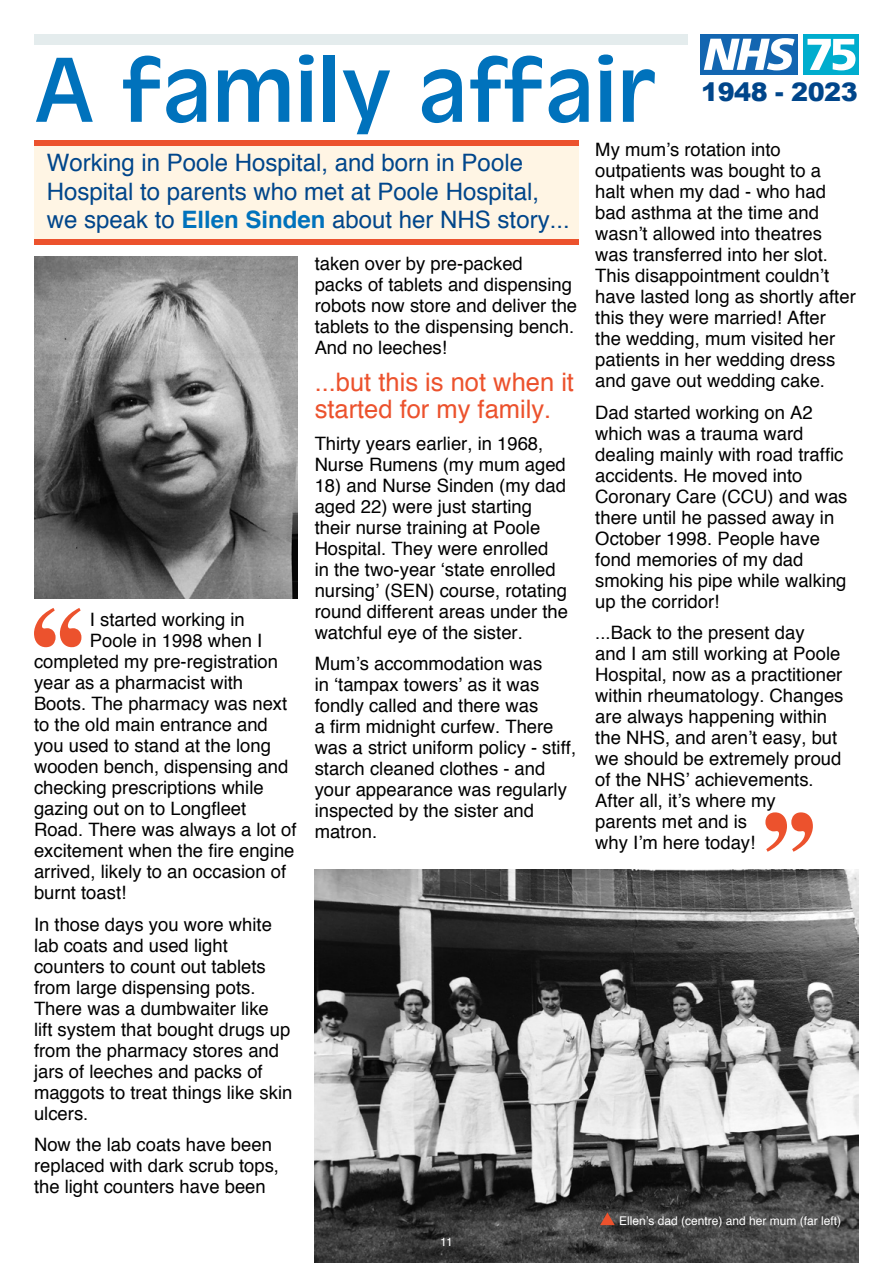
<style>
.page{position:relative;width:893px;height:1263px;background:#fff}
.page>*{position:absolute;margin:0;border:0;box-sizing:border-box;transform-origin:0 0}
.t1{font:96px "Antique Oli";letter-spacing:.015em;color:#0072bc}
.t2{font:25.5px/27px "Helvetica";color:#ec522d}
.t3{font:900 25.5px "Arial";letter-spacing:-.02em;color:#00468b}
.t4{font:24px/28.5px "Helvetica";color:#00468b}
.t5{font:18.45px/21px "Helvetica";color:#000}
.t6{font:12px "Helvetica";color:#fff}
.s1{font-weight:700;color:#0072bc}
</style>
<div class="page">
<div style="left:34px;top:34px;width:825px;height:11px;background:#e4eced"></div>
<div style="left:34px;top:141px;width:544px;height:101px;background:#fff5e4"></div>
<div style="left:689px;top:34px;width:170px;height:41px;background:#fff"></div>
<div style="left:803px;top:34px;width:56px;height:41px;background:#00adce"></div>
<div style="left:700px;top:34px;width:98px;height:41px;background:#1366b1"></div>
<svg style="left:704px;top:38px;width:91px;height:32px"></svg>
<svg style="left:807px;top:39px;width:48px;height:31px"></svg>
<img style="left:315px;top:870px;width:544px;height:393px">
<img style="left:34px;top:256px;width:264px;height:342px">
<div style="left:34px;top:140px;width:544px;height:5px;background:#ec522d"></div>
<div style="left:34px;top:239px;width:544px;height:6px;background:#ec522d"></div>
<svg style="left:34px;top:608px;width:47px;height:39px"></svg>
<svg style="left:765px;top:812px;width:48px;height:40px"></svg>
<svg style="left:600px;top:1212px;width:15px;height:13px"></svg>
<h1 class="t1" style="left:34px;top:37px;width:623px">A family affair</h1>
<h2 class="t3" style="left:701px;top:73px;width:158px">1948 - 2023</h2>
<h3 class="t4" style="left:47px;top:149px;width:524px">Working in Poole Hospital, and born in Poole<br>Hospital to parents who met at Poole Hospital, we speak to <span class="s1">Ellen Sinden</span> about her NHS story...</h3>
<p class="t5" style="left:90px;top:610px;width:156px">I started working in</p>
<p class="t5" style="left:90px;top:631px;width:174px">Poole in 1998 when I</p>
<p class="t5" style="left:34px;top:652px;width:246px">completed my pre-registration</p>
<p class="t5" style="left:34px;top:673px;width:211px">year as a pharmacist with</p>
<p class="t5" style="left:34px;top:694px;width:255px">Boots. The pharmacy was next</p>
<p class="t5" style="left:34px;top:715px;width:235px">to the old main entrance and</p>
<p class="t5" style="left:34px;top:736px;width:238px">you used to stand at the long</p>
<p class="t5" style="left:34px;top:757px;width:256px">wooden bench, dispensing and</p>
<p class="t5" style="left:34px;top:778px;width:231px">checking prescriptions while</p>
<p class="t5" style="left:34px;top:799px;width:214px">gazing out on to Longfleet</p>
<p class="t5" style="left:34px;top:820px;width:264px">Road. There was always a lot of</p>
<p class="t5" style="left:34px;top:841px;width:262px">excitement when the fire engine</p>
<p class="t5" style="left:34px;top:862px;width:254px">arrived, likely to an occasion of</p>
<p class="t5" style="left:34px;top:883px;width:94px">burnt toast!</p>
<p class="t5" style="left:34px;top:914px;width:260px">In those days you wore white lab coats and used light counters to count out tablets from large dispensing pots.<br>There was a dumbwaiter like<br>lift system that bought drugs up from the pharmacy stores and jars of leeches and packs of maggots to treat things like skin ulcers.</p>
<p class="t5" style="left:34px;top:1135px;width:247px">Now the lab coats have been replaced with dark scrub tops, the light counters have been</p>
<p class="t5" style="left:315px;top:253px;width:264px">taken over by pre-packed<br>packs of tablets and dispensing robots now store and deliver the tablets to the dispensing bench.<br>And no leeches!</p>
<h2 class="t2" style="left:315px;top:369px;width:261px">...but this is not when it started for my family.</h2>
<p class="t5" style="left:315px;top:433px;width:253px">Thirty years earlier, in 1968,<br>Nurse Rumens (my mum aged</p>
<p class="t5" style="left:315px;top:475px;width:255px">18) and Nurse Sinden (my dad aged 22) were just starting their nurse training at Poole<br>Hospital. They were enrolled<br>in the two-year ‘state enrolled nursing’ (SEN) course, rotating round different areas under the watchful eye of the sister.</p>
<p class="t5" style="left:315px;top:654px;width:263px">Mum’s accommodation was<br>in ‘tampax towers’ as it was fondly called and there was<br>a firm midnight curfew. There was a strict uniform policy - stiff, starch cleaned clothes - and your appearance was regularly inspected by the sister and matron.</p>
<p class="t6" style="left:440px;top:1233px;width:14px">11</p>
<p class="t5" style="left:595px;top:140px;width:262px">My mum’s rotation into outpatients was bought to a<br>halt when my dad - who had bad asthma at the time and wasn’t allowed into theatres was transferred into her slot.<br>This disappointment couldn’t have lasted long as shortly after this they were married! After the wedding, mum visited her patients in her wedding dress and gave out wedding cake.</p>
<p class="t5" style="left:595px;top:402px;width:254px">Dad started working on A2 which was a trauma ward dealing mainly with road traffic accidents. He moved into<br>Coronary Care (CCU) and was there until he passed away in<br>October 1998. People have fond memories of my dad smoking his pipe while walking up the corridor!</p>
<p class="t5" style="left:595px;top:623px;width:250px">...Back to the present day<br>and I am still working at Poole<br>Hospital, now as a practitioner within rheumatology. Changes are always happening within the NHS, and aren’t easy, but we should be extremely proud of the NHS’ achievements.<br>After all, it’s where my<br>parents met and is<br>why I’m here today!</p>
<p class="t6" style="left:619px;top:1212px;width:223px">Ellen’s dad (centre) and her mum (far left)</p>
</div>
